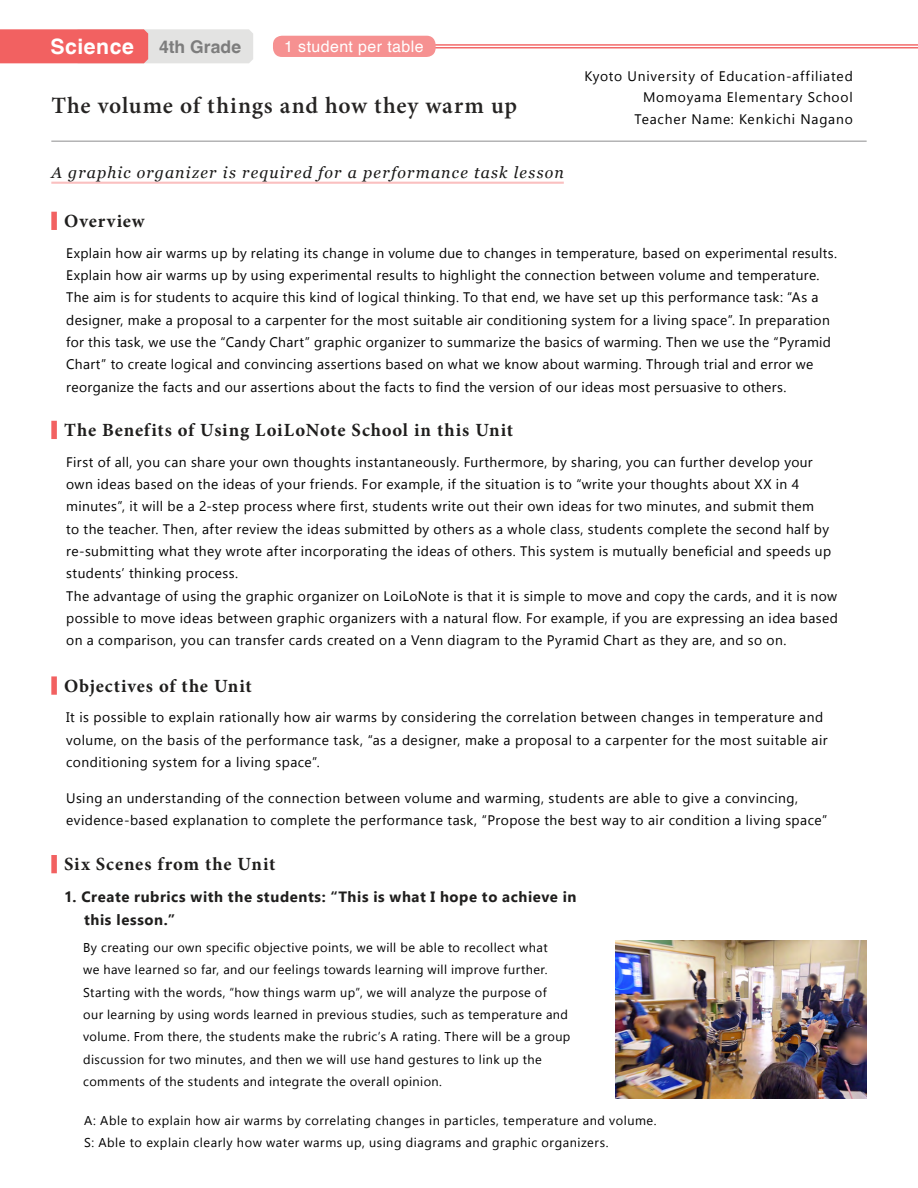
<style>
.page{position:relative;width:918px;height:1188px;background:#fff}
.page>*{position:absolute;margin:0;border:0;box-sizing:border-box;transform-origin:0 0}
.t1{font:600 23.4px "Minion Pro";letter-spacing:.035em;color:#262423}
.t2{font:700 18.6px "Minion Pro";letter-spacing:.045em;color:#1f1e1d}
.t3{font:700 17.55px "Helvetica";color:#7d7d7d}
.t4{font:italic 15.9px "Georgia";letter-spacing:.07em;color:#191817}
.t5{font:15.9px "Helvetica";letter-spacing:.03em;color:#fff}
.t6{font:700 14.85px/23.4px "Gadugi";letter-spacing:.04em;color:#1f1e1d}
.t7{font:13.8px/22.4px "Gadugi";letter-spacing:.03em;color:#000}
.t8{font:13.8px/21.3px "Gadugi";letter-spacing:.055em;color:#000;text-align:right}
.t9{font:12.75px/22.4px "Gadugi";letter-spacing:.035em;color:#000}
.s1{font-size:21.3px;color:#fff}
</style>
<div class="page">
<img style="left:615px;top:940px;width:252px;height:159px">
<hr style="left:418px;top:44px;width:500px;height:2px;background:#f26161">
<hr style="left:418px;top:47px;width:500px;height:1px;background:#f26161">
<div style="left:273px;top:36px;width:163px;height:21px;background:#f69191;border-radius:9px"></div>
<svg style="left:0;top:29px;width:253px;height:34px;background:#eb9897"></svg>
<div style="left:51px;top:212px;width:6px;height:18px;background:#f26161"></div>
<div style="left:51px;top:421px;width:6px;height:18px;background:#f26161"></div>
<div style="left:51px;top:676px;width:6px;height:19px;background:#f26161"></div>
<div style="left:51px;top:855px;width:6px;height:18px;background:#f26161"></div>
<hr style="left:51px;top:141px;width:816px;height:1px;background:#949495">
<hr style="left:51px;top:182px;width:513px;height:2px;background:#fac0c0">
<p class="t3" style="left:50px;top:33px;width:192px"><span class="s1">Science</span> 4th Grade</p>
<p class="t5" style="left:284px;top:34px;width:141px">1 student per table</p>
<h1 class="t1" style="left:51px;top:89px;width:467px">The volume of things and how they warm up</h1>
<p class="t4" style="left:51px;top:163px;width:514px">A graphic organizer is required for a performance task lesson</p>
<p class="t8" style="left:584px;top:66px;width:270px">Kyoto University of Education-affiliated<br>Momoyama Elementary School<br>Teacher Name: Kenkichi Nagano</p>
<h2 class="t2" style="left:64px;top:208px;width:82px">Overview</h2>
<p class="t7" style="left:66px;top:241px;width:773px">Explain how air warms up by relating its change in volume due to changes in temperature, based on experimental results.<br>Explain how air warms up by using experimental results to highlight the connection between volume and temperature.<br>The aim is for students to acquire this kind of logical thinking. To that end, we have set up this performance task: “As a designer, make a proposal to a carpenter for the most suitable air conditioning system for a living space”. In preparation for this task, we use the “Candy Chart” graphic organizer to summarize the basics of warming. Then we use the “Pyramid Chart” to create logical and convincing assertions based on what we know about warming. Through trial and error we reorganize the facts and our assertions about the facts to find the version of our ideas most persuasive to others.</p>
<h2 class="t2" style="left:64px;top:417px;width:451px">The Benefits of Using LoiLoNote School in this Unit</h2>
<p class="t7" style="left:66px;top:451px;width:773px">First of all, you can share your own thoughts instantaneously. Furthermore, by sharing, you can further develop your own ideas based on the ideas of your friends. For example, if the situation is to “write your thoughts about XX in 4 minutes”, it will be a 2-step process where first, students write out their own ideas for two minutes, and submit them<br>to the teacher. Then, after review the ideas submitted by others as a whole class, students complete the second half by re-submitting what they wrote after incorporating the ideas of others. This system is mutually beneficial and speeds up students’ thinking process.<br>The advantage of using the graphic organizer on LoiLoNote is that it is simple to move and copy the cards, and it is now possible to move ideas between graphic organizers with a natural flow. For example, if you are expressing an idea based on a comparison, you can transfer cards created on a Venn diagram to the Pyramid Chart as they are, and so on.</p>
<h2 class="t2" style="left:64px;top:672px;width:189px">Objectives of the Unit</h2>
<p class="t7" style="left:66px;top:706px;width:763px">It is possible to explain rationally how air warms by considering the correlation between changes in temperature and volume, on the basis of the performance task, “as a designer, make a proposal to a carpenter for the most suitable air conditioning system for a living space”.</p>
<p class="t7" style="left:66px;top:787px;width:763px">Using an understanding of the connection between volume and warming, students are able to give a convincing, evidence-based explanation to complete the performance task, “Propose the best way to air condition a living space”</p>
<h2 class="t2" style="left:64px;top:851px;width:213px">Six Scenes from the Unit</h2>
<p class="t6" style="left:84px;top:885px;width:494px;text-indent:-20px">1. Create rubrics with the students: “This is what I hope to achieve in this lesson.”</p>
<p class="t9" style="left:83px;top:936px;width:489px">By creating our own specific objective points, we will be able to recollect what<br>we have learned so far, and our feelings towards learning will improve further.<br>Starting with the words, “how things warm up”, we will analyze the purpose of<br>our learning by using words learned in previous studies, such as temperature and volume. From there, the students make the rubric’s A rating. There will be a group discussion for two minutes, and then we will use hand gestures to link up the comments of the students and integrate the overall opinion.</p>
<p class="t9" style="left:84px;top:1109px;width:574px">A: Able to explain how air warms by correlating changes in particles, temperature and volume.<br>S: Able to explain clearly how water warms up, using diagrams and graphic organizers.</p>
</div>
